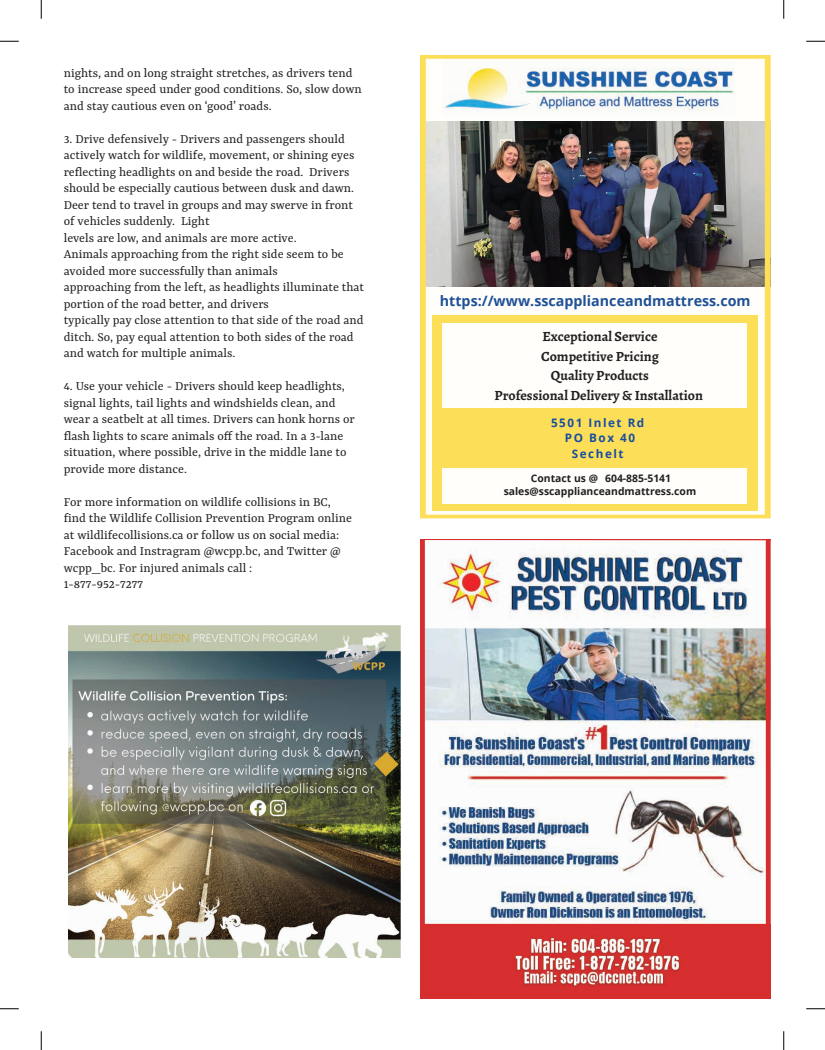
<style>
.page{position:relative;width:825px;height:1050px;background:#fff}
.page>*{position:absolute;margin:0;border:0;box-sizing:border-box;transform-origin:0 0}
.t1{font:700 14.25px "Open Sans";color:#1f5196}
.t2{font:700 14px/19.5px "Alegreya";color:#231f20;text-align:center}
.t3{font:13.75px/16.5px "Yrsa";color:#231f20}
.t4{font:700 11.75px/15.6px "Open Sans";letter-spacing:.13em;color:#184ea1;text-align:center}
.t5{font:700 10.38px "Open Sans";color:#231f20}
</style>
<div class="page">
<img style="left:420px;top:55px;width:351px;height:463px">
<img style="left:420px;top:539px;width:351px;height:460px">
<img style="left:474px;top:931px;width:243px;height:61px">
<img style="left:68px;top:626px;width:332px;height:332px">
<svg style="left:0;top:40px;width:19px;height:2px"></svg>
<svg style="left:806px;top:40px;width:19px;height:2px"></svg>
<svg style="left:0;top:1008px;width:19px;height:2px"></svg>
<svg style="left:806px;top:1008px;width:19px;height:2px"></svg>
<svg style="left:40px;top:0;width:2px;height:19px"></svg>
<svg style="left:40px;top:1031px;width:2px;height:19px"></svg>
<svg style="left:783px;top:0;width:2px;height:19px"></svg>
<svg style="left:783px;top:1031px;width:2px;height:19px"></svg>
<p class="t3" style="left:64px;top:65px;width:299px">nights, and on long straight stretches, as drivers tend to increase speed under good conditions. So, slow down and stay cautious even on ‘good’ roads.</p>
<p class="t3" style="left:64px;top:131px;width:302px">3. Drive defensively - Drivers and passengers should actively watch for wildlife, movement, or shining eyes reflecting headlights on and beside the road. Drivers should be especially cautious between dusk and dawn.<br>Deer tend to travel in groups and may swerve in front of vehicles suddenly. Light<br>levels are low, and animals are more active.<br>Animals approaching from the right side seem to be avoided more successfully than animals<br>approaching from the left, as headlights illuminate that portion of the road better, and drivers<br>typically pay close attention to that side of the road and ditch. So, pay equal attention to both sides of the road and watch for multiple animals.</p>
<p class="t3" style="left:64px;top:379px;width:293px">4. Use your vehicle - Drivers should keep headlights, signal lights, tail lights and windshields clean, and wear a seatbelt at all times. Drivers can honk horns or flash lights to scare animals off the road. In a 3-lane situation, where possible, drive in the middle lane to provide more distance.</p>
<p class="t3" style="left:64px;top:494px;width:290px">For more information on wildlife collisions in BC, find the Wildlife Collision Prevention Program online at wildlifecollisions.ca or follow us on social media:<br>Facebook and Instragram @wcpp.bc, and Twitter @ wcpp_bc. For injured animals call :<br>1-877-952-7277</p>
<p class="t1" style="left:440px;top:291px;width:312px">https://www.sscapplianceandmattress.com</p>
<p class="t2" style="left:495px;top:327px;width:210px">Exceptional Service<br>Competitive Pricing<br>Quality Products<br>Professional Delivery &amp; Installation</p>
<p class="t4" style="left:551px;top:414px;width:95px">5501 Inlet Rd<br>PO Box 40<br>Sechelt</p>
<p class="t5" style="left:504px;top:484px;width:194px">sales@sscapplianceandmattress.com</p>
<p class="t5" style="left:531px;top:471px;width:142px">Contact us @ 604-885-5141</p>
</div>
